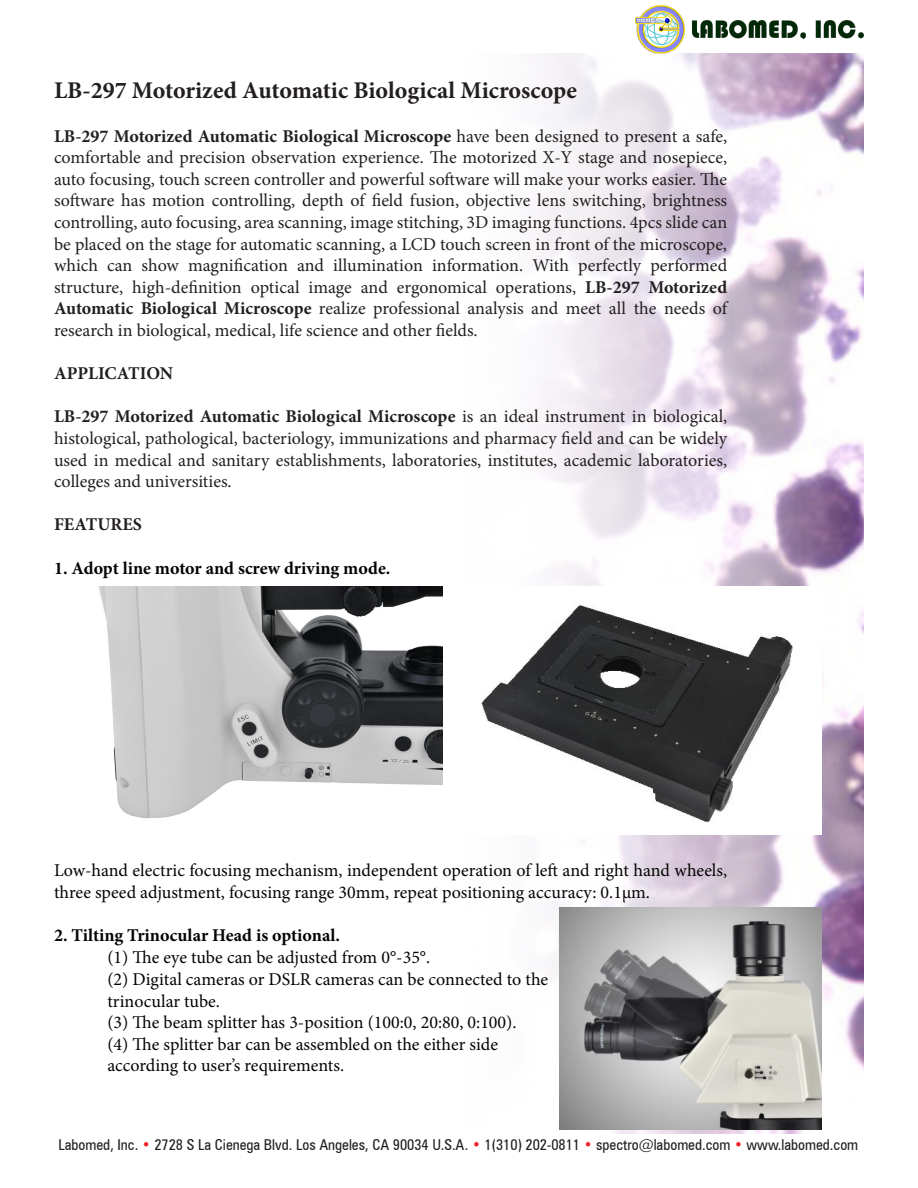
<style>
.page{position:relative;width:918px;height:1188px;background:#fff}
.page>*{position:absolute;margin:0;border:0;box-sizing:border-box;transform-origin:0 0}
.t1{font:700 24px "Minion Pro";color:#231f20}
.t2{font:18px/21.6px "Minion Pro";color:#231f20;text-align:justify}
.t3{font:18px/21.6px "Minion Pro";color:#040503}
.t4{font:700 18px "Minion Pro";color:#040503}
.t5{font:700 18px "Minion Pro";color:#231f20}
.t6{font:condensed 15px "Zurich BT";color:#231f20}
.s1{font-weight:700}
.s2{color:#ee2123}
</style>
<div class="page">
<img style="left:635px;top:6px;width:229px;height:48px">
<img style="left:539px;top:54px;width:325px;height:1080px">
<img style="left:98px;top:587px;width:345px;height:232px">
<img style="left:481px;top:587px;width:340px;height:248px">
<img style="left:560px;top:907px;width:261px;height:222px">
<p class="t1" style="left:54px;top:74px;width:525px">LB-297 Motorized Automatic Biological Microscope</p>
<p class="t2" style="left:54px;top:125px;width:675px"><span class="s1">LB-297 Motorized Automatic Biological Microscope</span> have been designed to present a safe, comfortable and precision observation experience. The motorized X-Y stage and nosepiece, auto focusing, touch screen controller and powerful software will make your works easier. The software has motion controlling, depth of field fusion, objective lens switching, brightness controlling, auto focusing, area scanning, image stitching, 3D imaging functions. 4pcs slide can be placed on the stage for automatic scanning, a LCD touch screen in front of the microscope, which can show magnification and illumination information. With perfectly performed structure, high-definition optical image and ergonomical operations, <span class="s1">LB-297 Motorized Automatic Biological Microscope</span> realize professional analysis and meet all the needs of research in biological, medical, life science and other fields.</p>
<p class="t5" style="left:54px;top:361px;width:121px">APPLICATION</p>
<p class="t2" style="left:54px;top:406px;width:675px"><span class="s1">LB-297 Motorized Automatic Biological Microscope</span> is an ideal instrument in biological, histological, pathological, bacteriology, immunizations and pharmacy field and can be widely used in medical and sanitary establishments, laboratories, institutes, academic laboratories, colleges and universities.</p>
<p class="t5" style="left:54px;top:512px;width:89px">FEATURES</p>
<p class="t4" style="left:54px;top:555px;width:338px">1. Adopt line motor and screw driving mode.</p>
<p class="t3" style="left:54px;top:860px;width:675px">Low-hand electric focusing mechanism, independent operation of left and right hand wheels, three speed adjustment, focusing range 30mm, repeat positioning accuracy: 0.1μm.</p>
<p class="t4" style="left:54px;top:922px;width:288px">2. Tilting Trinocular Head is optional.</p>
<p class="t3" style="left:107px;top:947px;width:324px">(1) The eye tube can be adjusted from 0°-35°.</p>
<p class="t3" style="left:107px;top:969px;width:442px">(2) Digital cameras or DSLR cameras can be connected to the trinocular tube.</p>
<p class="t3" style="left:107px;top:1012px;width:411px">(3) The beam splitter has 3-position (100:0, 20:80, 0:100).</p>
<p class="t3" style="left:107px;top:1033px;width:392px">(4) The splitter bar can be assembled on the either side according to user’s requirements.</p>
<p class="t6" style="left:59px;top:1136px;width:801px">Labomed, Inc. <span class="s2">•</span> 2728 S La Cienega Blvd. Los Angeles, CA 90034 U.S.A. <span class="s2">•</span> 1(310) 202-0811 <span class="s2">•</span> spectro@labomed.com <span class="s2">•</span> www.labomed.com</p>
</div>
